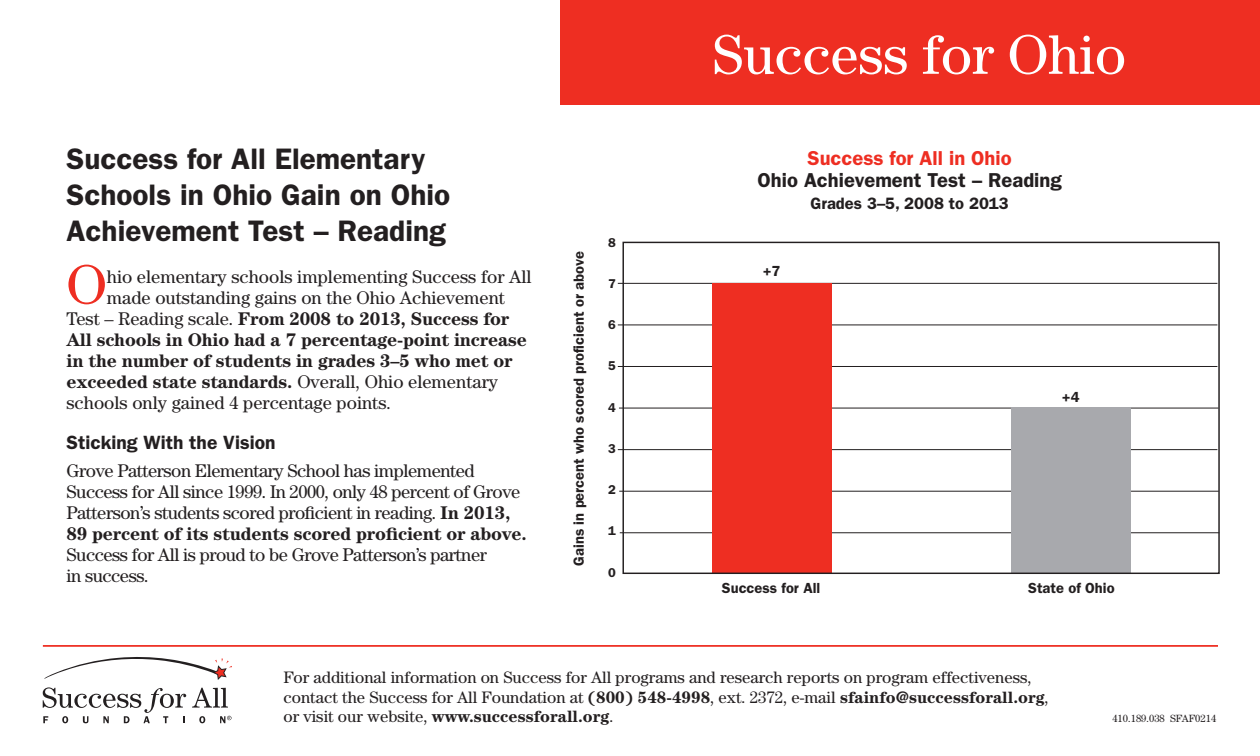
<style>
.page{position:relative;width:1260px;height:756px;background:#fff}
.page>*{position:absolute;margin:0;border:0;box-sizing:border-box;transform-origin:0 0}
.t1{font:56px "Century";color:#fff}
.t2{font:55.82px "Century";color:#ee2e22}
.t3{font:600 29.75px/35.7px "Franklin Gothic";color:#231f20}
.t4{font:600 20.3px "Franklin Gothic";color:#231f20}
.t5{font:600 20.3px "Franklin Gothic";color:#ee2e22}
.t6{font:600 19.25px "Franklin Gothic";color:#231f20}
.t7{font:18.38px/21px "Century";letter-spacing:-.025em;color:#231f20}
.t8{font:700 18.38px "Century";letter-spacing:-.01em;color:#231f20}
.t9{font:18.38px "Century";color:#231f20}
.t10{font:16.62px/19.2px "Century";color:#231f20}
.t11{font:600 16.45px "Franklin Gothic";color:#231f20}
.t12{font:600 14.7px "Franklin Gothic";color:#231f20}
.t13{font:600 12.78px "Franklin Gothic";color:#231f20}
.t14{font:10.5px "Century";color:#231f20}
.s1{font-weight:400}
.s2{font-weight:700}
</style>
<div class="page">
<div style="left:560px;top:0;width:700px;height:105px;background:#ee2e22"></div>
<hr style="left:43px;top:645px;width:1175px;height:2px;background:#ee2e22">
<svg style="left:192px;top:688px;width:36px;height:20px"></svg>
<svg style="left:43px;top:687px;width:143px;height:36px"></svg>
<svg style="left:199px;top:716px;width:6px;height:7px"></svg>
<svg style="left:44px;top:657px;width:188px;height:23px"></svg>
<svg style="left:220px;top:716px;width:12px;height:7px"></svg>
<hr style="left:619px;top:491px;width:600px;height:1px;background:#231f20">
<hr style="left:619px;top:408px;width:600px;height:1px;background:#231f20">
<hr style="left:618px;top:283px;width:599px;height:1px;background:#231f20">
<hr style="left:618px;top:324px;width:599px;height:1px;background:#231f20">
<hr style="left:618px;top:366px;width:599px;height:1px;background:#231f20">
<hr style="left:618px;top:449px;width:599px;height:1px;background:#231f20">
<hr style="left:620px;top:532px;width:599px;height:1px;background:#231f20">
<div style="left:712px;top:283px;width:119px;height:290px;background:#ee2e22"></div>
<div style="left:1011px;top:408px;width:119px;height:165px;background:#a8a9ad"></div>
<h3 class="t3" style="left:66px;top:141px;width:385px">Success for All Elementary<br>Schools in Ohio Gain on Ohio<br>Achievement Test – Reading</h3>
<h2 class="t2" style="left:66px;top:252px;width:42px">O</h2>
<p class="t9" style="left:107px;top:266px;width:426px">hio elementary schools implementing Success for All</p>
<p class="t9" style="left:107px;top:287px;width:400px">made outstanding gains on the Ohio Achievement</p>
<p class="t8" style="left:66px;top:308px;width:444px"><span class="s1">Test – Reading scale.</span> From 2008 to 2013, Success for</p>
<p class="t8" style="left:66px;top:329px;width:462px">All schools in Ohio had a 7 percentage-point increase</p>
<p class="t8" style="left:66px;top:350px;width:448px">in the number of students in grades 3–5 who met or</p>
<p class="t8" style="left:66px;top:371px;width:433px">exceeded state standards. <span class="s1">Overall, Ohio elementary</span></p>
<p class="t9" style="left:66px;top:392px;width:326px">schools only gained 4 percentage points.</p>
<p class="t6" style="left:66px;top:431px;width:211px">Sticking With the Vision</p>
<p class="t7" style="left:66px;top:460px;width:462px">Grove Patterson Elementary School has implemented Success for All since 1999. In 2000, only 48 percent of Grove Patterson’s students scored proficient in reading. <span class="s2">In 2013, 89 percent of its students scored proficient or above.</span></p>
<p class="t7" style="left:66px;top:544px;width:422px">Success for All is proud to be Grove Patterson’s partner in success.</p>
<p class="t12" style="left:570px;top:566px;width:316px;rotate:-90deg">Gains in percent who scored proficient or above</p>
<p class="t13" style="left:608px;top:235px;width:9px">8</p>
<p class="t13" style="left:608px;top:276px;width:9px">7</p>
<p class="t13" style="left:608px;top:317px;width:9px">6</p>
<p class="t13" style="left:608px;top:358px;width:9px">5</p>
<p class="t13" style="left:608px;top:400px;width:9px">4</p>
<p class="t13" style="left:608px;top:441px;width:9px">3</p>
<p class="t13" style="left:608px;top:482px;width:9px">2</p>
<p class="t13" style="left:608px;top:523px;width:9px">1</p>
<p class="t13" style="left:608px;top:565px;width:9px">0</p>
<h1 class="t1" style="left:712px;top:22px;width:415px">Success for Ohio</h1>
<p class="t5" style="left:808px;top:146px;width:206px">Success for All in Ohio</p>
<p class="t4" style="left:758px;top:168px;width:306px">Ohio Achievement Test – Reading</p>
<p class="t11" style="left:811px;top:193px;width:200px">Grades 3–5, 2008 to 2013</p>
<p class="t12" style="left:763px;top:262px;width:19px">+7</p>
<p class="t12" style="left:1062px;top:388px;width:19px">+4</p>
<p class="t12" style="left:722px;top:579px;width:100px">Success for All</p>
<p class="t12" style="left:1028px;top:579px;width:88px">State of Ohio</p>
<p class="t10" style="left:284px;top:668px;width:767px">For additional information on Success for All programs and research reports on program effectiveness, contact the Success for All Foundation at <span class="s2">(800) 548-4998</span>, ext. 2372, e-mail <span class="s2">sfainfo@successforall.org</span>, or visit our website, <span class="s2">www.successforall.org</span>.</p>
<p class="t14" style="left:1112px;top:713px;width:105px">410.189.038 SFAF0214</p>
</div>
